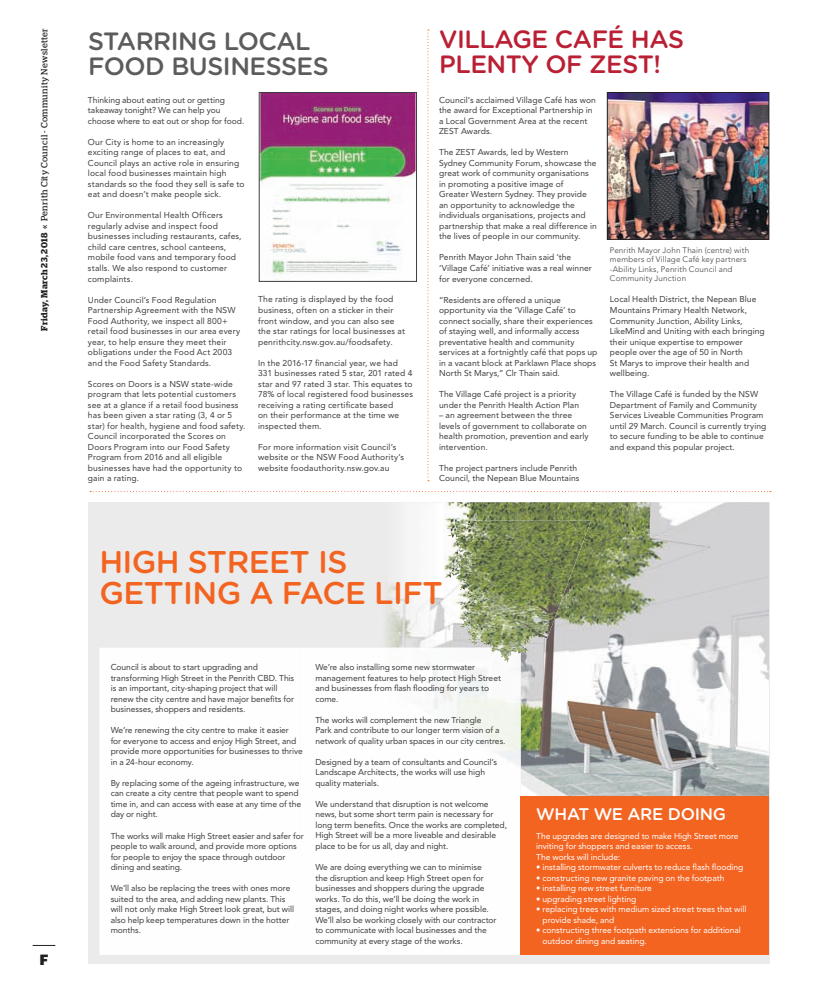
<style>
.page{position:relative;width:820px;height:993px;background:#fff}
.page>*{position:absolute;margin:0;border:0;box-sizing:border-box;transform-origin:0 0}
.t1{font:500 31.4px/31.4px "Gotham Rounded";letter-spacing:-.02em;color:#f36421}
.t2{font:500 25px/25px "Gotham Rounded";letter-spacing:-.02em;color:#5d5c5d}
.t3{font:500 25px/25px "Gotham Rounded";letter-spacing:-.02em;color:#ba1f33}
.t4{font:500 16.9px "Gotham Rounded";letter-spacing:-.02em;color:#fff}
.t5{font:900 15px "Gdn Sans";color:#231f20}
.t6{font:9px "Stag";letter-spacing:.035em;color:#231f20}
.t7{font:8.5px/10.5px "Avenir LT Std";letter-spacing:.005em;color:#3e3e3f}
.t8{font:8.5px/10.5px "Avenir LT Std";letter-spacing:-.005em;color:#fff}
.t9{font:300 8px/9.5px "Avenir LT Std";letter-spacing:.015em;color:#3e3e3f}
.s1{font-weight:600}
</style>
<div class="page">
<svg style="left:88px;top:502px;width:680px;height:461px;background:#dedfd9"></svg>
<svg style="left:90px;top:491px;width:680px;height:1px"></svg>
<img style="left:446px;top:520px;width:21px;height:127px">
<img style="left:467px;top:520px;width:301px;height:14px">
<img style="left:467px;top:552px;width:27px;height:95px">
<img style="left:567px;top:534px;width:201px;height:262px">
<img style="left:534px;top:567px;width:34px;height:229px">
<img style="left:519px;top:634px;width:15px;height:162px">
<svg style="left:99px;top:647px;width:421px;height:307px"></svg>
<img style="left:300px;top:647px;width:220px;height:180px">
<div style="left:520px;top:796px;width:248px;height:158px;background:#f36421"></div>
<img style="left:477px;top:635px;width:48px;height:18px">
<img style="left:490px;top:647px;width:30px;height:15px">
<svg style="left:427px;top:30px;width:2px;height:451px"></svg>
<img style="left:261px;top:94px;width:153px;height:181px">
<div style="left:259px;top:92px;width:157px;height:189px;border:1px solid #3e3e3f"></div>
<img style="left:609px;top:94px;width:157px;height:143px">
<div style="left:607px;top:92px;width:161px;height:147px;border:1px solid #231f20"></div>
<p class="t6" style="left:41px;top:331px;width:304px;rotate:-90deg"><span class="s1">Friday, March 23, 2018</span> « Penrith City Council - Community Newsletter</p>
<p class="t5" style="left:40px;top:953px;width:10px">F</p>
<p class="t2" style="left:88px;top:28px;width:242px">STARRING LOCAL<br>FOOD BUSINESSES</p>
<p class="t7" style="left:88px;top:95px;width:158px">Thinking about eating out or getting takeaway tonight? We can help you choose where to eat out or shop for food.</p>
<p class="t7" style="left:88px;top:137px;width:158px">Our City is home to an increasingly exciting range of places to eat, and Council plays an active role in ensuring local food businesses maintain high standards so the food they sell is safe to eat and doesn’t make people sick.</p>
<p class="t7" style="left:88px;top:210px;width:155px">Our Environmental Health Officers regularly advise and inspect food businesses including restaurants, cafes, child care centres, school canteens, mobile food vans and temporary food stalls. We also respond to customer complaints.</p>
<p class="t7" style="left:88px;top:294px;width:154px">Under Council’s Food Regulation Partnership Agreement with the NSW Food Authority, we inspect all 800+ retail food businesses in our area every year, to help ensure they meet their obligations under the Food Act 2003 and the Food Safety Standards.</p>
<p class="t7" style="left:88px;top:378px;width:159px">Scores on Doors is a NSW state-wide program that lets potential customers see at a glance if a retail food business has been given a star rating (3, 4 or 5 star) for health, hygiene and food safety.<br>Council incorporated the Scores on Doors Program into our Food Safety Program from 2016 and all eligible businesses have had the opportunity to gain a rating.</p>
<p class="t7" style="left:258px;top:294px;width:148px">The rating is displayed by the food business, often on a sticker in their front window, and you can also see the star ratings for local businesses at penrithcity.nsw.gov.au/foodsafety.</p>
<p class="t7" style="left:258px;top:357px;width:156px">In the 2016-17 financial year, we had 331 businesses rated 5 star, 201 rated 4 star and 97 rated 3 star. This equates to 78% of local registered food businesses receiving a rating certificate based<br>on their performance at the time we inspected them.</p>
<p class="t7" style="left:258px;top:441px;width:147px">For more information visit Council’s website or the NSW Food Authority’s website foodauthority.nsw.gov.au</p>
<p class="t3" style="left:439px;top:27px;width:246px">VILLAGE CAFÉ HAS<br>PLENTY OF ZEST!</p>
<p class="t7" style="left:439px;top:95px;width:158px">Council’s acclaimed Village Café has won the award for Exceptional Partnership in a Local Government Area at the recent ZEST Awards.</p>
<p class="t7" style="left:439px;top:147px;width:159px">The ZEST Awards, led by Western Sydney Community Forum, showcase the great work of community organisations in promoting a positive image of<br>Greater Western Sydney. They provide an opportunity to acknowledge the individuals organisations, projects and partnership that make a real difference in the lives of people in our community.</p>
<p class="t7" style="left:439px;top:252px;width:154px">Penrith Mayor John Thain said ‘the ‘Village Café’ initiative was a real winner for everyone concerned.</p>
<p class="t7" style="left:439px;top:294px;width:160px">“Residents are offered a unique opportunity via the ‘Village Café’ to connect socially, share their experiences of staying well, and informally access preventative health and community services at a fortnightly café that pops up in a vacant block at Parklawn Place shops North St Marys,” Clr Thain said.</p>
<p class="t7" style="left:439px;top:389px;width:141px">The Village Café project is a priority under the Penrith Health Action Plan</p>
<p class="t7" style="left:439px;top:410px;width:151px">– an agreement between the three levels of government to collaborate on health promotion, prevention and early intervention.</p>
<p class="t7" style="left:439px;top:462px;width:142px">The project partners include Penrith<br>Council, the Nepean Blue Mountains</p>
<p class="t9" style="left:609px;top:245px;width:141px">Penrith Mayor John Thain (centre) with members of Village Café key partners -Ability Links, Penrith Council and Community Junction</p>
<p class="t7" style="left:609px;top:294px;width:156px">Local Health District, the Nepean Blue Mountains Primary Health Network, Community Junction, Ability Links, LikeMind and Uniting with each bringing their unique expertise to empower people over the age of 50 in North<br>St Marys to improve their health and wellbeing.</p>
<p class="t7" style="left:609px;top:389px;width:158px">The Village Café is funded by the NSW Department of Family and Community Services Liveable Communities Program until 29 March. Council is currently trying to secure funding to be able to continue and expand this popular project.</p>
<p class="t1" style="left:99px;top:545px;width:345px">HIGH STREET IS<br>GETTING A FACE LIFT</p>
<p class="t7" style="left:111px;top:662px;width:185px">Council is about to start upgrading and transforming High Street in the Penrith CBD. This is an important, city-shaping project that will renew the city centre and have major benefits for businesses, shoppers and residents.</p>
<p class="t7" style="left:111px;top:725px;width:194px">We’re renewing the city centre to make it easier<br>for everyone to access and enjoy High Street, and provide more opportunities for businesses to thrive in a 24-hour economy.</p>
<p class="t7" style="left:111px;top:777px;width:192px">By replacing some of the ageing infrastructure, we can create a city centre that people want to spend time in, and can access with ease at any time of the day or night.</p>
<p class="t7" style="left:111px;top:830px;width:194px">The works will make High Street easier and safer for people to walk around, and provide more options for people to enjoy the space through outdoor dining and seating.</p>
<p class="t7" style="left:111px;top:882px;width:185px">We’ll also be replacing the trees with ones more suited to the area, and adding new plants. This will not only make High Street look great, but will also help keep temperatures down in the hotter months.</p>
<p class="t7" style="left:315px;top:662px;width:187px">We’re also installing some new stormwater management features to help protect High Street and businesses from flash flooding for years to come.</p>
<p class="t7" style="left:315px;top:714px;width:192px">The works will complement the new Triangle<br>Park and contribute to our longer term vision of a network of quality urban spaces in our city centres.</p>
<p class="t7" style="left:315px;top:756px;width:183px">Designed by a team of consultants and Council’s<br>Landscape Architects, the works will use high quality materials.</p>
<p class="t7" style="left:315px;top:798px;width:193px">We understand that disruption is not welcome news, but some short term pain is necessary for long term benefits. Once the works are completed, High Street will be a more liveable and desirable place to be for us all, day and night.</p>
<p class="t7" style="left:315px;top:861px;width:183px">We are doing everything we can to minimise<br>the disruption and keep High Street open for businesses and shoppers during the upgrade works. To do this, we’ll be doing the work in stages, and doing night works where possible.<br>We’ll also be working closely with our contractor to communicate with local businesses and the community at every stage of the works.</p>
<p class="t4" style="left:536px;top:804px;width:191px">WHAT WE ARE DOING</p>
<p class="t8" style="left:536px;top:830px;width:204px">The upgrades are designed to make High Street more inviting for shoppers and easier to access.<br>The works will include:</p>
<p class="t8" style="left:536px;top:861px;width:208px">• installing stormwater culverts to reduce flash flooding</p>
<p class="t8" style="left:536px;top:872px;width:189px">• constructing new granite paving on the footpath</p>
<p class="t8" style="left:536px;top:882px;width:117px">• installing new street furniture</p>
<p class="t8" style="left:536px;top:893px;width:102px">• upgrading street lighting</p>
<p class="t8" style="left:542px;top:903px;width:205px;text-indent:-6px">• replacing trees with medium sized street trees that will provide shade, and</p>
<p class="t8" style="left:542px;top:924px;width:200px;text-indent:-6px">• constructing three footpath extensions for additional outdoor dining and seating.</p>
</div>
